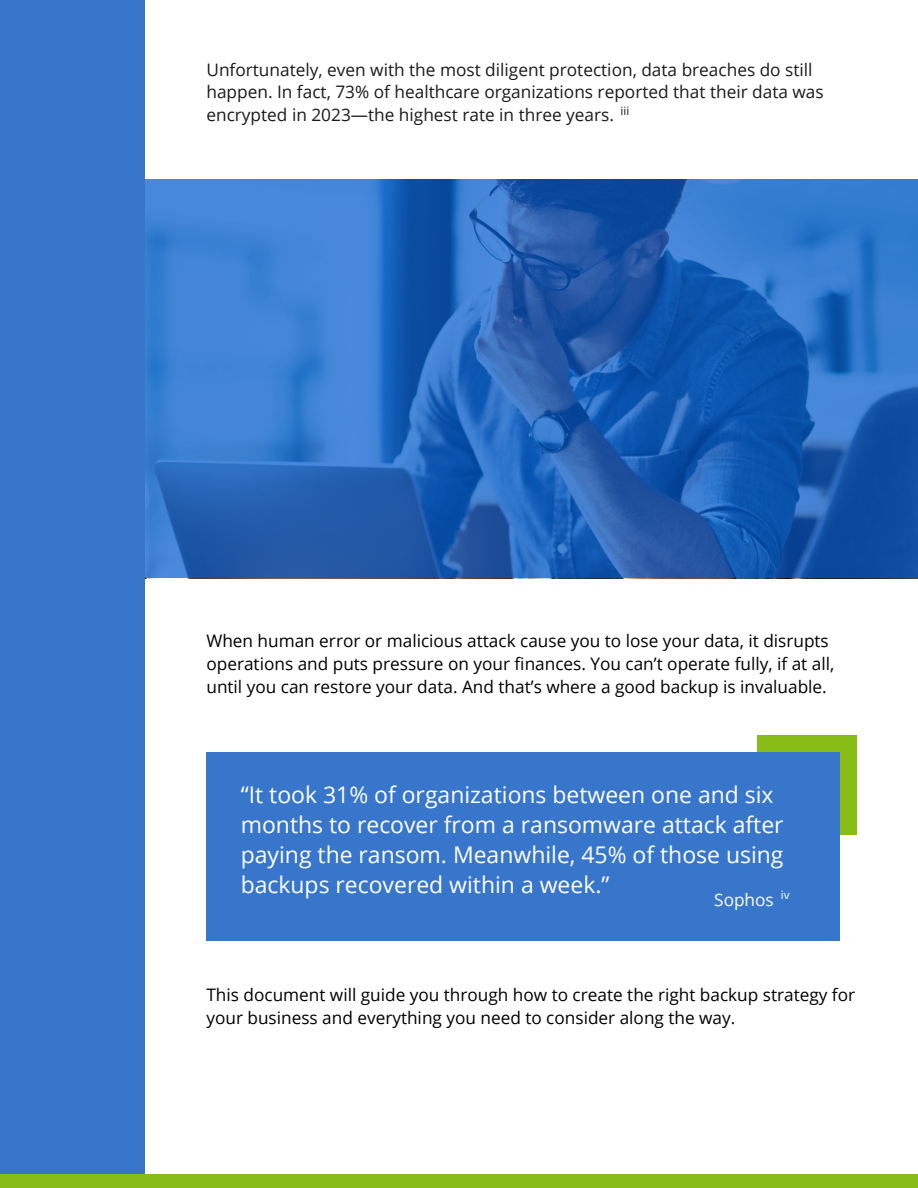
<style>
.page{position:relative;width:918px;height:1188px;background:#fff}
.page>*{position:absolute;margin:0;border:0;box-sizing:border-box;transform-origin:0 0}
.t1{font:22.95px/30.2px "Open Sans";color:#fff}
.t2{font:17.25px/22.6px "Open Sans";color:#000}
.t3{font:17.25px/22.5px "Open Sans";color:#1a1a1a}
.t4{font:17.25px "Open Sans";color:#fff}
.t5{font:11.55px "Open Sans";color:#1a1a1a}
.t6{font:11.55px "Open Sans";color:#fff}
</style>
<div class="page">
<svg style="left:145px;top:179px;width:773px;height:399px;background:#2768bb"></svg>
<div style="left:0;top:0;width:145px;height:1187px;background:#3876cc"></div>
<div style="left:758px;top:735px;width:99px;height:99px;background:#88bc17"></div>
<div style="left:206px;top:752px;width:634px;height:189px;background:#3876cc"></div>
<div style="left:0;top:1175px;width:918px;height:13px;background:#88bc17"></div>
<h2 class="t3" style="left:206px;top:58px;width:619px">Unfortunately, even with the most diligent protection, data breaches do still happen. In fact, 73% of healthcare organizations reported that their data was encrypted in 2023—the highest rate in three years.</h2>
<h2 class="t5" style="left:621px;top:102px;width:10px">iii</h2>
<p class="t2" style="left:206px;top:629px;width:629px">When human error or malicious attack cause you to lose your data, it disrupts operations and puts pressure on your finances. You can’t operate fully, if at all, until you can restore your data. And that’s where a good backup is invaluable.</p>
<p class="t1" style="left:241px;top:779px;width:544px">“It took 31% of organizations between one and six months to recover from a ransomware attack after paying the ransom. Meanwhile, 45% of those using backups recovered within a week.”</p>
<h2 class="t4" style="left:714px;top:887px;width:61px">Sophos</h2>
<h1 class="t6" style="left:781px;top:887px;width:10px">iv</h1>
<p class="t2" style="left:206px;top:982px;width:650px;line-height:23.7px">This document will guide you through how to create the right backup strategy for your business and everything you need to consider along the way.</p>
</div>
